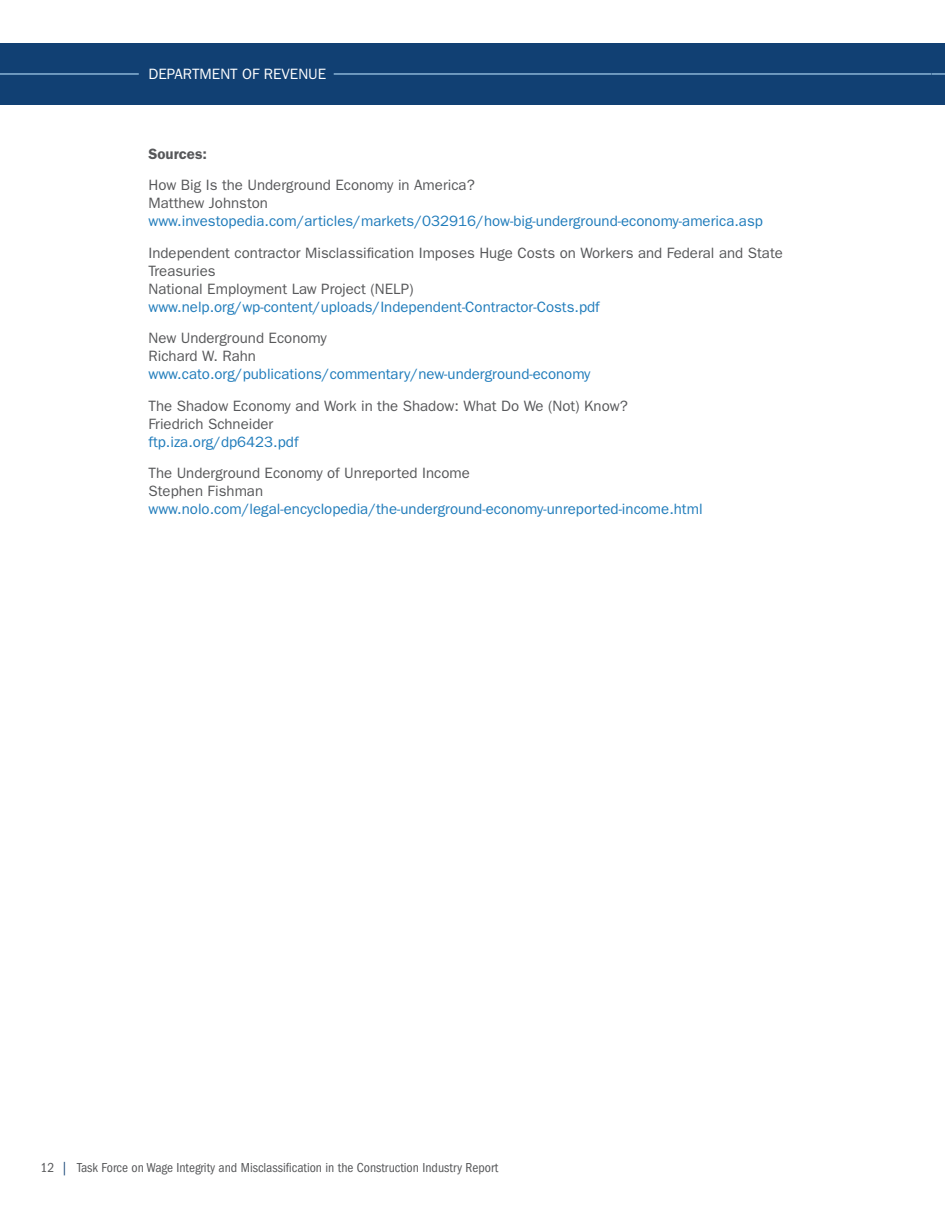
<style>
.page{position:relative;width:945px;height:1215px;background:#fff}
.page>*{position:absolute;margin:0;border:0;box-sizing:border-box;transform-origin:0 0}
.t1{font:15px/18px "ITC Franklin Gothic Std";color:#57585a}
.t2{font:15px "ITC Franklin Gothic Std";color:#207cbb}
.t3{font:15px "ITC Franklin Gothic Std";color:#fff}
.t4{font:600 15px "ITC Franklin Gothic Std";color:#57585a}
.t5{font:condensed 13.5px "ITC Franklin Gothic Std";color:#57585a}
.s1{color:#114073}
</style>
<div class="page">
<div style="left:0;top:43px;width:932px;height:62px;background:#114073"></div>
<hr style="left:334px;top:73px;width:597px;height:2px;background:#8bb5d7">
<hr style="left:0;top:73px;width:139px;height:2px;background:#8bb5d7">
<div style="left:932px;top:43px;width:13px;height:62px;background:#114073"></div>
<svg style="left:932px;top:73px;width:13px;height:2px"></svg>
<p class="t3" style="left:148px;top:65px;width:179px">DEPARTMENT OF REVENUE</p>
<p class="t4" style="left:148px;top:145px;width:60px">Sources:</p>
<p class="t1" style="left:148px;top:176px;width:328px">How Big Is the Underground Economy in America?<br>Matthew Johnston</p>
<p class="t2" style="left:148px;top:213px;width:616px">www.investopedia.com/articles/markets/032916/how-big-underground-economy-america.asp</p>
<p class="t1" style="left:148px;top:244px;width:636px">Independent contractor Misclassification Imposes Huge Costs on Workers and Federal and State<br>Treasuries<br>National Employment Law Project (NELP)</p>
<p class="t2" style="left:148px;top:298px;width:453px">www.nelp.org/wp-content/uploads/Independent-Contractor-Costs.pdf</p>
<p class="t1" style="left:148px;top:329px;width:180px">New Underground Economy<br>Richard W. Rahn</p>
<p class="t2" style="left:148px;top:366px;width:444px">www.cato.org/publications/commentary/new-underground-economy</p>
<p class="t1" style="left:148px;top:397px;width:481px">The Shadow Economy and Work in the Shadow: What Do We (Not) Know?<br>Friedrich Schneider</p>
<p class="t2" style="left:148px;top:433px;width:151px">ftp.iza.org/dp6423.pdf</p>
<p class="t1" style="left:148px;top:464px;width:323px">The Underground Economy of Unreported Income<br>Stephen Fishman</p>
<p class="t2" style="left:148px;top:501px;width:556px">www.nolo.com/legal-encyclopedia/the-underground-economy-unreported-income.html</p>
<p class="t5" style="left:40px;top:1160px;width:459px">12 <span class="s1">|</span> Task Force on Wage Integrity and Misclassification in the Construction Industry Report</p>
</div>
